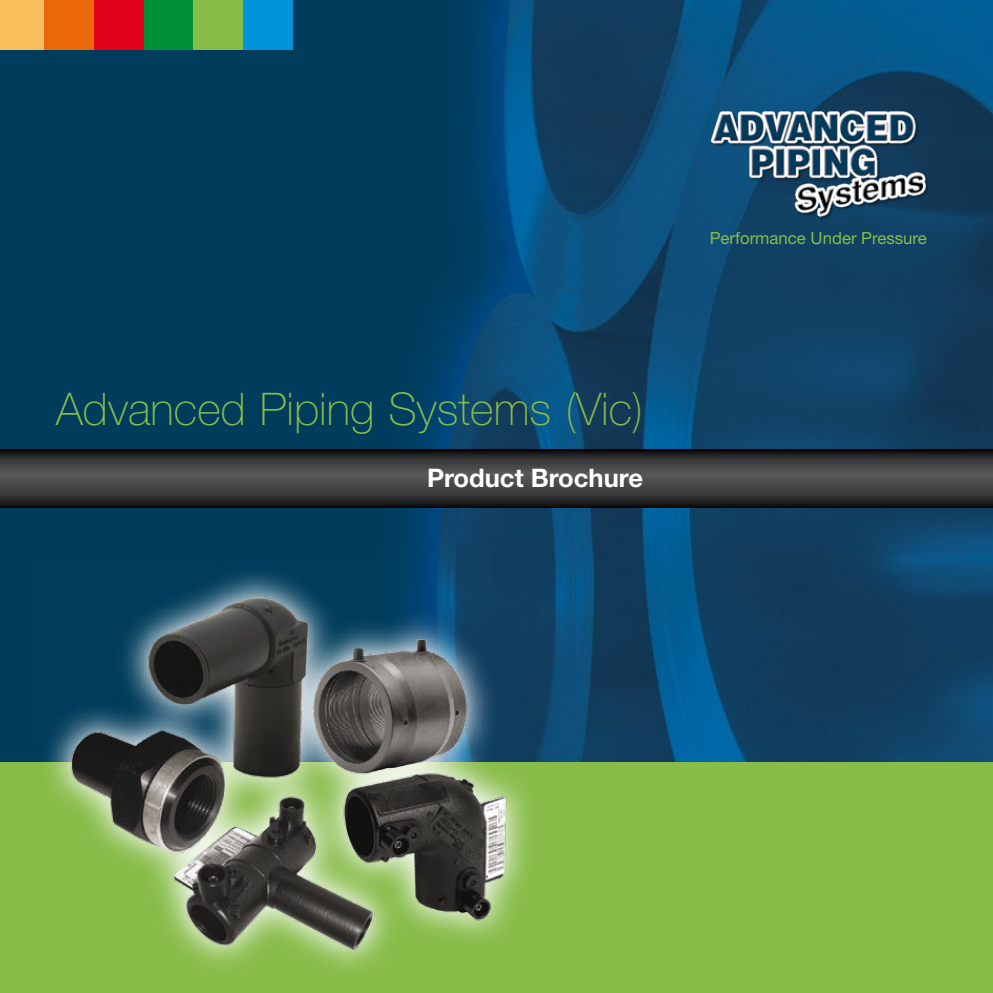
<style>
.page{position:relative;width:993px;height:993px;background:#fff}
.page>*{position:absolute;margin:0;border:0;box-sizing:border-box;transform-origin:0 0}
.t1{font:100 44.98px "Helvetica Neue";color:#87bc49}
.t2{font:700 25.55px "Helvetica Neue";color:#fff}
.t3{font:16.8px "Helvetica Neue";color:#87bc49}
</style>
<div class="page">
<img style="left:0;top:0;width:992px;height:761px">
<div style="left:0;top:761px;width:992px;height:231px;background:#87bc49"></div>
<svg style="left:35px;top:561px;width:498px;height:231px;background:#0a445e"></svg>
<img style="left:59px;top:582px;width:476px;height:387px">
<img style="left:695px;top:93px;width:246px;height:133px">
<svg style="left:0;top:449px;width:992px;height:58px;background:#38383a"></svg>
<div style="left:0;top:0;width:45px;height:50px;background:#fabe5d"></div>
<div style="left:45px;top:0;width:49px;height:50px;background:#eb690b"></div>
<div style="left:94px;top:0;width:50px;height:50px;background:#e2001a"></div>
<div style="left:144px;top:0;width:49px;height:50px;background:#009037"></div>
<div style="left:193px;top:0;width:50px;height:50px;background:#87bc49"></div>
<div style="left:243px;top:0;width:49px;height:50px;background:#0095d8"></div>
<p class="t1" style="left:56px;top:383px;width:588px">Advanced Piping Systems (Vic)</p>
<p class="t2" style="left:427px;top:461px;width:217px">Product Brochure</p>
<p class="t3" style="left:709px;top:228px;width:218px">Performance Under Pressure</p>
</div>
